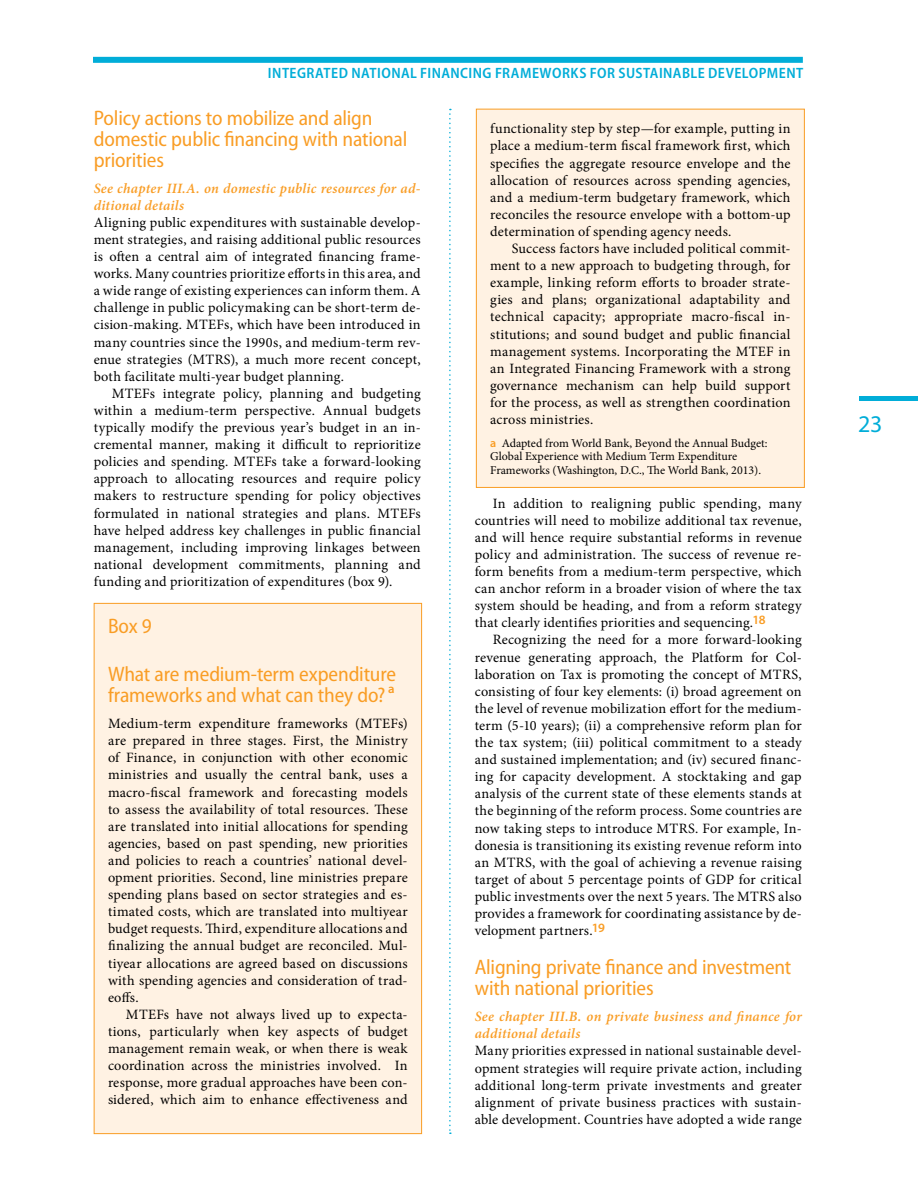
<style>
.page{position:relative;width:918px;height:1188px;background:#fff}
.page>*{position:absolute;margin:0;border:0;box-sizing:border-box;transform-origin:0 0}
.t1{font:24px "Myriad Pro";color:#01add8}
.t2{font:semi-condensed 21px/21px "Myriad Pro";letter-spacing:-.01em;color:#f99d25}
.t3{font:600 semi-condensed 15px "Myriad Pro";letter-spacing:.03em;color:#01add8}
.t4{font:14.25px/17.1px "Minion Pro";letter-spacing:.01em;color:#000;text-align:justify}
.t5{font:italic 600 14.25px/17.1px "Minion Pro";letter-spacing:.015em;color:#f99d25}
.t6{font:12px/13.5px "Minion Pro";color:#000}
.s1{font-family:"Myriad Pro";font-weight:600;color:#f99d25}
</style>
<div class="page">
<svg style="left:449px;top:109px;width:2px;height:1025px"></svg>
<div style="left:93px;top:57px;width:710px;height:6px;background:#01add8"></div>
<div style="left:860px;top:396px;width:58px;height:5px;background:#01add8"></div>
<div style="left:94px;top:603px;width:328px;height:531px;background:#fff2e3"></div>
<div style="left:476px;top:109px;width:328px;height:378px;background:#fff2e3"></div>
<div style="left:476px;top:109px;width:329px;height:379px;border:1px solid #f99d25"></div>
<p class="t3" style="left:268px;top:65px;width:537px">INTEGRATED NATIONAL FINANCING FRAMEWORKS FOR SUSTAINABLE DEVELOPMENT</p>
<h2 class="t2" style="left:94px;top:107px;width:315px">Policy actions to mobilize and align domestic public financing with national priorities</h2>
<p class="t5" style="left:94px;top:180px;width:328px">See chapter III.A. on domestic public resources for ad&shy;ditional details</p>
<p class="t4" style="left:94px;top:214px;width:329px">Aligning public expenditures with sustainable develop&shy;ment strategies, and raising additional public resources is often a central aim of integrated financing frame&shy;works. Many countries prioritize efforts in this area, and a wide range of existing experiences can inform them. A challenge in public policymaking can be short-term de&shy;cision-making. MTEFs, which have been introduced in many countries since the 1990s, and medium-term rev&shy;enue strategies (MTRS), a much more recent concept, both facilitate multi-year budget planning.</p>
<p class="t4" style="left:94px;top:385px;width:329px;text-indent:18px">MTEFs integrate policy, planning and budgeting within a medium-term perspective. Annual budgets typically modify the previous year’s budget in an in&shy;cremental manner, making it difficult to reprioritize policies and spending. MTEFs take a forward-looking approach to allocating resources and require policy makers to restructure spending for policy objectives formulated in national strategies and plans. MTEFs have helped address key challenges in public financial management, including improving linkages between national development commitments, planning and funding and prioritization of expenditures (box 9).</p>
<h2 class="t2" style="left:108px;top:616px;width:45px">Box 9</h2>
<h2 class="t2" style="left:108px;top:664px;width:290px">What are medium-term expenditure frameworks and what can they do? <sup>a</sup></h2>
<p class="t4" style="left:108px;top:715px;width:301px">Medium-term expenditure frameworks (MTEFs) are prepared in three stages. First, the Ministry of Finance, in conjunction with other economic ministries and usually the central bank, uses a macro-fiscal framework and forecasting models to assess the availability of total resources. These are translated into initial allocations for spending agencies, based on past spending, new priorities and policies to reach a countries’ national devel&shy;opment priorities. Second, line ministries prepare spending plans based on sector strategies and es&shy;timated costs, which are translated into multiyear budget requests. Third, expenditure allocations and finalizing the annual budget are reconciled. Mul&shy;tiyear allocations are agreed based on discussions with spending agencies and consideration of trad&shy;eoffs.</p>
<p class="t4" style="left:108px;top:1006px;width:301px;text-indent:18px">MTEFs have not always lived up to expecta&shy;tions, particularly when key aspects of budget management remain weak, or when there is weak coordination across the ministries involved. In response, more gradual approaches have been con&shy;sidered, which aim to enhance effectiveness and</p>
<p class="t4" style="left:490px;top:120px;width:302px">functionality step by step—for example, putting in place a medium-term fiscal framework first, which specifies the aggregate resource envelope and the allocation of resources across spending agencies, and a medium-term budgetary framework, which reconciles the resource envelope with a bottom-up determination of spending agency needs.</p>
<p class="t4" style="left:490px;top:240px;width:302px;text-indent:22px">Success factors have included political commit&shy;ment to a new approach to budgeting through, for example, linking reform efforts to broader strate&shy;gies and plans; organizational adaptability and technical capacity; appropriate macro-fiscal in&shy;stitutions; and sound budget and public financial management systems. Incorporating the MTEF in an Integrated Financing Framework with a strong governance mechanism can help build support for the process, as well as strengthen coordination across ministries.</p>
<p class="t6" style="left:490px;top:436px;width:279px"><span class="s1">a</span> Adapted from World Bank, Beyond the Annual Budget:<br>Global Experience with Medium Term Expenditure<br>Frameworks (Washington, D.C., The World Bank, 2013).</p>
<p class="t4" style="left:475px;top:495px;width:329px;text-indent:18px">In addition to realigning public spending, many countries will need to mobilize additional tax revenue, and will hence require substantial reforms in revenue policy and administration. The success of revenue re&shy;form benefits from a medium-term perspective, which can anchor reform in a broader vision of where the tax system should be heading, and from a reform strategy that clearly identifies priorities and sequencing.<sup>18</sup></p>
<p class="t4" style="left:475px;top:631px;width:329px;text-indent:18px">Recognizing the need for a more forward-looking revenue generating approach, the Platform for Col&shy;laboration on Tax is promoting the concept of MTRS, consisting of four key elements: (i) broad agreement on the level of revenue mobilization effort for the medium&shy;term (5-10 years); (ii) a comprehensive reform plan for the tax system; (iii) political commitment to a steady and sustained implementation; and (iv) secured financ&shy;ing for capacity development. A stocktaking and gap analysis of the current state of these elements stands at the beginning of the reform process. Some countries are now taking steps to introduce MTRS. For example, In&shy;donesia is transitioning its existing revenue reform into an MTRS, with the goal of achieving a revenue raising target of about 5 percentage points of GDP for critical public investments over the next 5 years. The MTRS also provides a framework for coordinating assistance by de&shy;velopment partners.<sup>19</sup></p>
<h2 class="t2" style="left:475px;top:957px;width:318px">Aligning private finance and investment with national priorities</h2>
<p class="t5" style="left:475px;top:1009px;width:329px">See chapter III.B. on private business and finance for additional details</p>
<p class="t4" style="left:475px;top:1042px;width:329px">Many priorities expressed in national sustainable devel&shy;opment strategies will require private action, including additional long-term private investments and greater alignment of private business practices with sustain&shy;able development. Countries have adopted a wide range</p>
<h1 class="t1" style="left:858px;top:409px;width:26px">23</h1>
</div>
